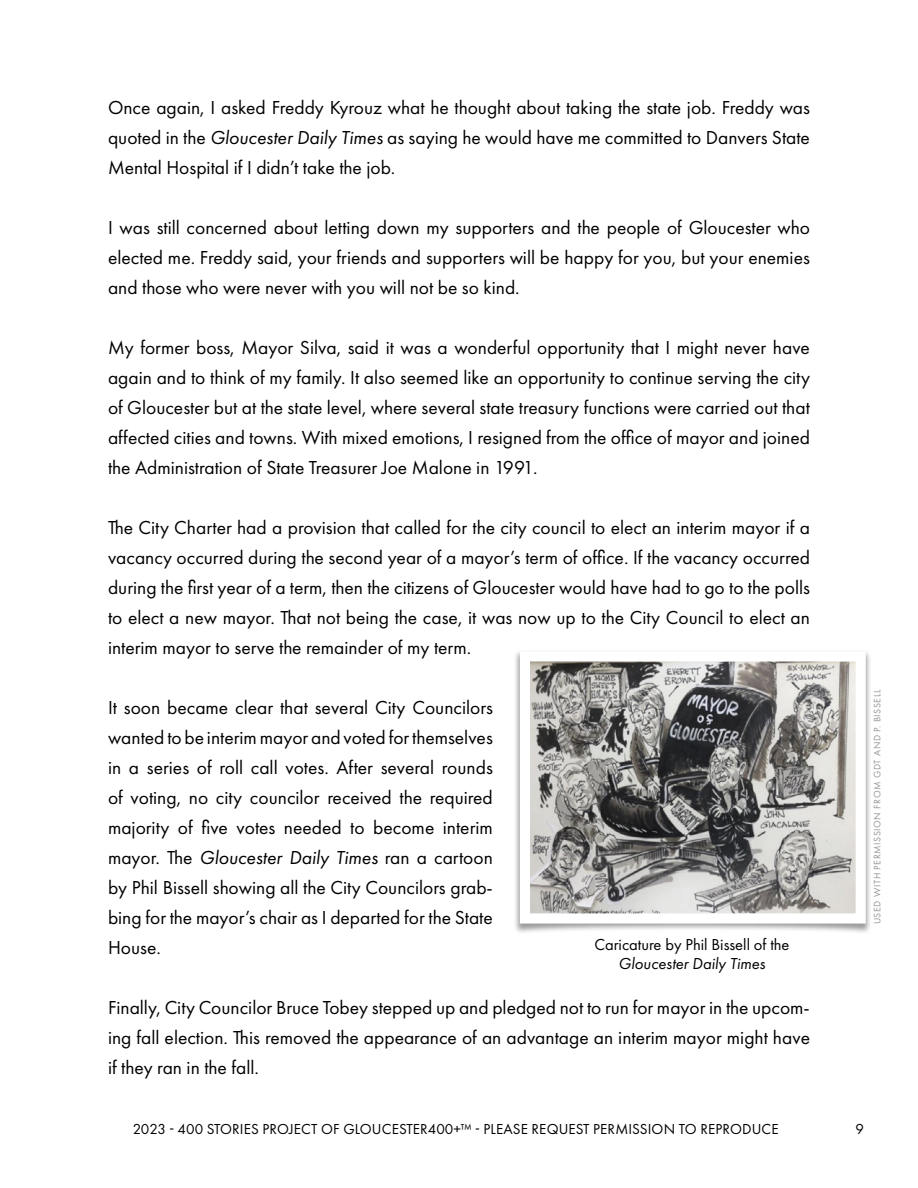
<style>
.page{position:relative;width:918px;height:1188px;background:#fff}
.page>*{position:absolute;margin:0;border:0;box-sizing:border-box;transform-origin:0 0}
.t1{font:19.5px/30px "Futura PT";color:#000;text-align:justify}
.t2{font:16.5px "Futura PT";color:#000}
.t3{font:italic 16.5px "Futura PT";color:#000}
.t4{font:15px "Futura PT";letter-spacing:.01em;color:#000}
.t5{font:9.75px "Futura PT";letter-spacing:.06em;color:#939598}
.s1{font-style:italic}
</style>
<div class="page">
<div style="left:513px;top:649px;width:359px;height:286px;background:#000;opacity:.4"></div>
<img style="left:531px;top:662px;width:324px;height:251px">
<div style="left:520px;top:651px;width:346px;height:273px;border:10px solid #fff"></div>
<p class="t1" style="left:108px;top:92px;width:704px">Once again, I asked Freddy Kyrouz what he thought about taking the state job. Freddy was quoted in the <span class="s1">Gloucester Daily Times</span> as saying he would have me committed to Danvers State Mental Hospital if I didn’t take the job.</p>
<p class="t1" style="left:108px;top:212px;width:704px">I was still concerned about letting down my supporters and the people of Gloucester who elected me. Freddy said, your friends and supporters will be happy for you, but your enemies and those who were never with you will not be so kind.</p>
<p class="t1" style="left:108px;top:332px;width:704px">My former boss, Mayor Silva, said it was a wonderful opportunity that I might never have again and to think of my family. It also seemed like an opportunity to continue serving the city of Gloucester but at the state level, where several state treasury functions were carried out that affected cities and towns. With mixed emotions, I resigned from the office of mayor and joined the Administration of State Treasurer Joe Malone in 1991.</p>
<p class="t1" style="left:108px;top:512px;width:704px">The City Charter had a provision that called for the city council to elect an interim mayor if a vacancy occurred during the second year of a mayor’s term of office. If the vacancy occurred during the first year of a term, then the citizens of Gloucester would have had to go to the polls to elect a new mayor. That not being the case, it was now up to the City Council to elect an interim mayor to serve the remainder of my term.</p>
<p class="t1" style="left:108px;top:692px;width:386px">It soon became clear that several City Councilors wanted to be interim mayor and voted for themselves in a series of roll call votes. After several rounds of voting, no city councilor received the required majority of five votes needed to become interim mayor. The <span class="s1">Gloucester Daily Times</span> ran a cartoon by Phil Bissell showing all the City Councilors grab&shy;bing for the mayor’s chair as I departed for the State House.</p>
<p class="t2" style="left:594px;top:934px;width:197px">Caricature by Phil Bissell of the</p>
<p class="t3" style="left:619px;top:954px;width:148px">Gloucester Daily Times</p>
<p class="t1" style="left:108px;top:992px;width:704px">Finally, City Councilor Bruce Tobey stepped up and pledged not to run for mayor in the upcom&shy;ing fall election. This removed the appearance of an advantage an interim mayor might have if they ran in the fall.</p>
<p class="t5" style="left:871px;top:924px;width:236px;rotate:-90deg">USED WITH PERMISSION FROM GDT AND P. BISSELL</p>
<p class="t4" style="left:133px;top:1120px;width:648px">2023 - 400 STORIES PROJECT OF GLOUCESTER400+™ - PLEASE REQUEST PERMISSION TO REPRODUCE</p>
<p class="t4" style="left:855px;top:1120px;width:10px">9</p>
</div>
